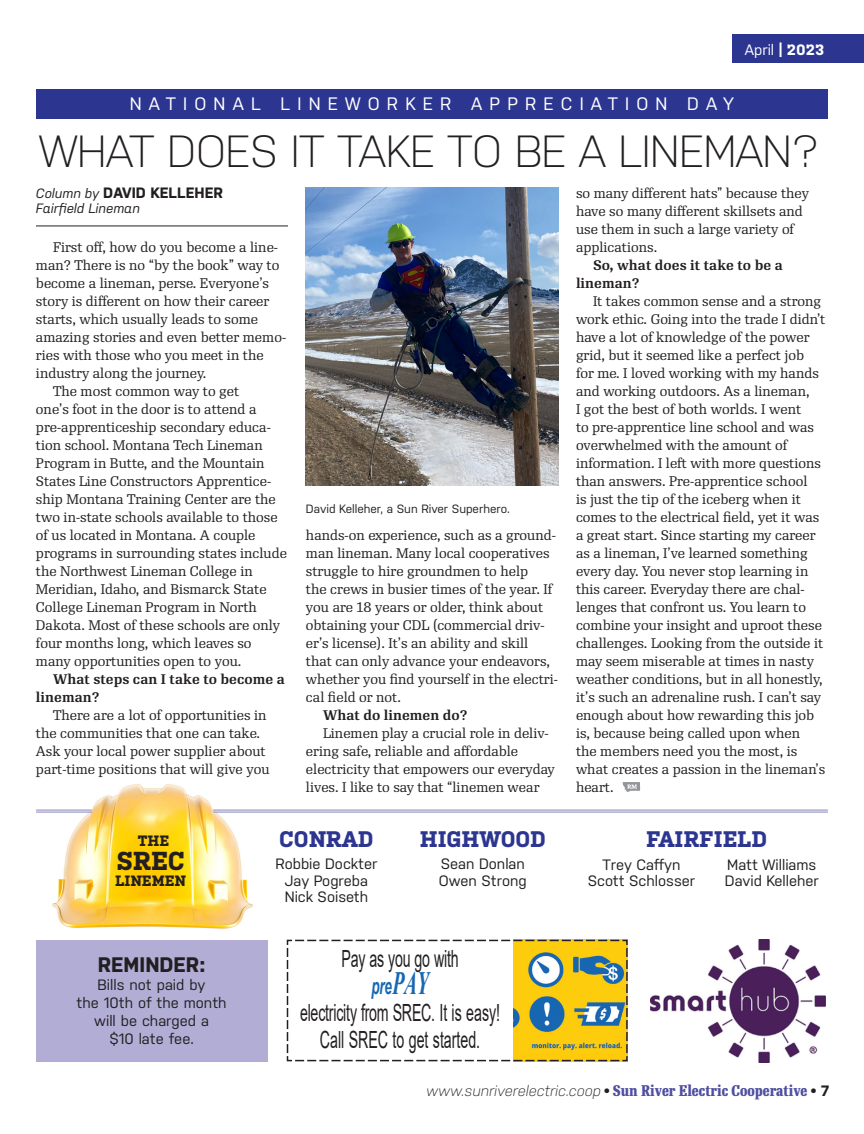
<style>
.page{position:relative;width:864px;height:1134px;background:#fff}
.page>*{position:absolute;margin:0;border:0;box-sizing:border-box;transform-origin:0 0}
.Headline{font:300 45px "Nudista";letter-spacing:-.01em;color:#231f20}
.Subhead_2{font:700 25.95px "Kulturista";color:#231f20}
.Body{font:23.7px "Arial";letter-spacing:-.015em;color:#231f20;scale:.6 1}
.Subhead_2-2{font:700 22.5px "Kulturista";color:#2c3590}
.Body-2{font:italic 700 22.2px "Arial";color:#1867b3;scale:.6 1}
.Body-3{font:700 21px "Nudista";color:#231f20}
.Headline-2{font:18px "Nudista";letter-spacing:.4em;color:#fff}
.Photo_Cutline{font:15px "Nudista";color:#231f20}
.Body-4{font:15px/18px "Nudista";color:#231f20;text-align:center}
.t1{font:700 15px "Re Public Cond";color:#4f4ea0}
.By-Line{font:700 15px "Nudista";color:#231f20}
.Running_Head{font:15px "Nudista";color:#fff}
.Subhead_2-3{font:700 15px "Kulturista";color:#231f20}
.Body_Copy_RePublic_r{font:13.5px/18px "Re Public";color:#231f20}
.Body_Copy_RePublic_r-2{font:600 13.5px/18px "Re Public";color:#231f20}
.By-Line-2{font:italic 13.5px "Nudista";color:#231f20}
.Photo_Cutline-2{font:12px "Nudista";color:#231f20}
.s1{font-family:"Kulturista";font-weight:700}
.s2{font-weight:400;font-style:italic;font-size:13.5px}
.s3{font-family:"Times New Roman";font-size:32.55px}
.s4{font-family:"Nudista";font-weight:300;font-style:italic;color:#231f20}
.s5{font-family:"Nudista";color:#231f20}
</style>
<div class="page">
<img style="left:45px;top:784px;width:215px;height:145px">
<div style="left:36px;top:89px;width:792px;height:30px;background:#2c3590"></div>
<div style="left:732px;top:35px;width:132px;height:28px;background:#2c3590"></div>
<div style="left:36px;top:940px;width:232px;height:121px;background:#b1add5"></div>
<img style="left:650px;top:940px;width:176px;height:123px">
<svg style="left:286px;top:939px;width:342px;height:123px"></svg>
<hr style="left:36px;top:226px;width:252px;height:1px;background:#231f20">
<svg style="left:623px;top:782px;width:17px;height:10px"></svg>
<img style="left:306px;top:188px;width:252px;height:298px">
<hr style="left:213px;top:810px;width:615px;height:1px;background:#8883bc">
<hr style="left:213px;top:812px;width:615px;height:1px;background:#8883bc">
<hr style="left:36px;top:810px;width:56px;height:1px;background:#8883bc">
<hr style="left:36px;top:812px;width:56px;height:1px;background:#8883bc">
<p class="Running_Head" style="left:745px;top:41px;width:81px">April <span class="s1">| 2023</span></p>
<p class="Headline-2" style="left:130px;top:94px;width:606px">NATIONAL LINEWORKER APPRECIATION DAY</p>
<p class="Headline" style="left:39px;top:126px;width:782px">WHAT DOES IT TAKE TO BE A LINEMAN?</p>
<p class="By-Line" style="left:36px;top:184px;width:189px"><span class="s2">Column by</span> DAVID KELLEHER</p>
<p class="By-Line-2" style="left:36px;top:201px;width:105px">Fairfield Lineman</p>
<p class="Body_Copy_RePublic_r" style="left:36px;top:239px;width:252px;text-indent:17px">First off, how do you become a line&shy;man? There is no “by the book” way to become a lineman, perse. Everyone’s story is different on how their career starts, which usually leads to some amazing stories and even better memo&shy;ries with those who you meet in the industry along the journey.</p>
<p class="Body_Copy_RePublic_r" style="left:36px;top:383px;width:252px;text-indent:17px">The most common way to get<br>one’s foot in the door is to attend a pre-apprenticeship secondary educa&shy;tion school. Montana Tech Lineman Program in Butte, and the Mountain States Line Constructors Apprentice&shy;ship Montana Training Center are the two in-state schools available to those of us located in Montana. A couple programs in surrounding states include the Northwest Lineman College in Meridian, Idaho, and Bismarck State College Lineman Program in North Dakota. Most of these schools are only four months long, which leaves so many opportunities open to you.</p>
<p class="Body_Copy_RePublic_r-2" style="left:36px;top:671px;width:250px;text-indent:17px">What steps can I take to become a lineman?</p>
<p class="Body_Copy_RePublic_r" style="left:36px;top:707px;width:235px;text-indent:17px">There are a lot of opportunities in the communities that one can take.<br>Ask your local power supplier about part-time positions that will give you</p>
<p class="Photo_Cutline-2" style="left:306px;top:501px;width:205px">David Kelleher, a Sun River Superhero.</p>
<p class="Body_Copy_RePublic_r" style="left:306px;top:527px;width:253px">hands-on experience, such as a ground&shy;man lineman. Many local cooperatives struggle to hire groundmen to help<br>the crews in busier times of the year. If you are 18 years or older, think about obtaining your CDL (commercial driv&shy;er’s license). It’s an ability and skill<br>that can only advance your endeavors, whether you find yourself in the electri&shy;cal field or not.</p>
<p class="Body_Copy_RePublic_r-2" style="left:323px;top:707px;width:146px">What do linemen do?</p>
<p class="Body_Copy_RePublic_r" style="left:306px;top:725px;width:250px;text-indent:17px">Linemen play a crucial role in deliv&shy;ering safe, reliable and affordable electricity that empowers our everyday lives. I like to say that “linemen wear</p>
<p class="Subhead_2-3" style="left:138px;top:832px;width:33px">THE</p>
<p class="Subhead_2" style="left:117px;top:846px;width:69px">SREC</p>
<p class="Subhead_2-3" style="left:115px;top:872px;width:72px">LINEMEN</p>
<p class="Subhead_2-2" style="left:279px;top:826px;width:96px">CONRAD</p>
<p class="Photo_Cutline" style="left:275px;top:855px;width:103px">Robbie Dockter</p>
<p class="Photo_Cutline" style="left:285px;top:872px;width:85px">Jay Pogreba</p>
<p class="Photo_Cutline" style="left:285px;top:888px;width:85px">Nick Soiseth</p>
<p class="Subhead_2-2" style="left:420px;top:826px;width:128px">HIGHWOOD</p>
<p class="Photo_Cutline" style="left:441px;top:855px;width:86px">Sean Donlan</p>
<p class="Photo_Cutline" style="left:439px;top:872px;width:89px">Owen Strong</p>
<p class="Body_Copy_RePublic_r" style="left:576px;top:185px;width:235px">so many different hats” because they have so many different skillsets and use them in such a large variety of applications.</p>
<p class="Body_Copy_RePublic_r-2" style="left:576px;top:257px;width:208px;text-indent:17px">So, what does it take to be a lineman?</p>
<p class="Body_Copy_RePublic_r" style="left:576px;top:293px;width:251px;text-indent:17px">It takes common sense and a strong work ethic. Going into the trade I didn’t have a lot of knowledge of the power grid, but it seemed like a perfect job<br>for me. I loved working with my hands and working outdoors. As a lineman,<br>I got the best of both worlds. I went<br>to pre-apprentice line school and was overwhelmed with the amount of information. I left with more questions than answers. Pre-apprentice school<br>is just the tip of the iceberg when it comes to the electrical field, yet it was a great start. Since starting my career as a lineman, I’ve learned something every day. You never stop learning in this career. Everyday there are chal&shy;lenges that confront us. You learn to combine your insight and uproot these challenges. Looking from the outside it may seem miserable at times in nasty weather conditions, but in all honestly, it’s such an adrenaline rush. I can’t say enough about how rewarding this job is, because being called upon when<br>the members need you the most, is what creates a passion in the lineman’s heart.</p>
<p class="Subhead_2-2" style="left:646px;top:826px;width:122px">FAIRFIELD</p>
<p class="Photo_Cutline" style="left:603px;top:856px;width:80px">Trey Caffyn</p>
<p class="Photo_Cutline" style="left:588px;top:872px;width:109px">Scott Schlosser</p>
<p class="Photo_Cutline" style="left:727px;top:856px;width:91px">Matt Williams</p>
<p class="Photo_Cutline" style="left:725px;top:872px;width:96px">David Kelleher</p>
<p class="Body-3" style="left:98px;top:953px;width:109px">REMINDER:</p>
<p class="Body-4" style="left:77px;top:976px;width:152px">Bills not paid by<br>the 10th of the month will be charged a<br>$10 late fee.</p>
<p class="Body" style="left:342px;top:943px;width:197px">Pay as you go with</p>
<p class="Body-2" style="left:371px;top:972px;width:97px">pre<span class="s3">PAY</span></p>
<p class="Body" style="left:300px;top:997px;width:335px">electricity from SREC. It is easy!</p>
<p class="Body" style="left:320px;top:1024px;width:269px">Call SREC to get started.</p>
<p class="t1" style="left:426px;top:1082px;width:405px"><span class="s4">www.sunriverelectric.coop</span> <span class="s5">•</span> Sun River Electric Cooperative <span class="s5">• 7</span></p>
</div>
